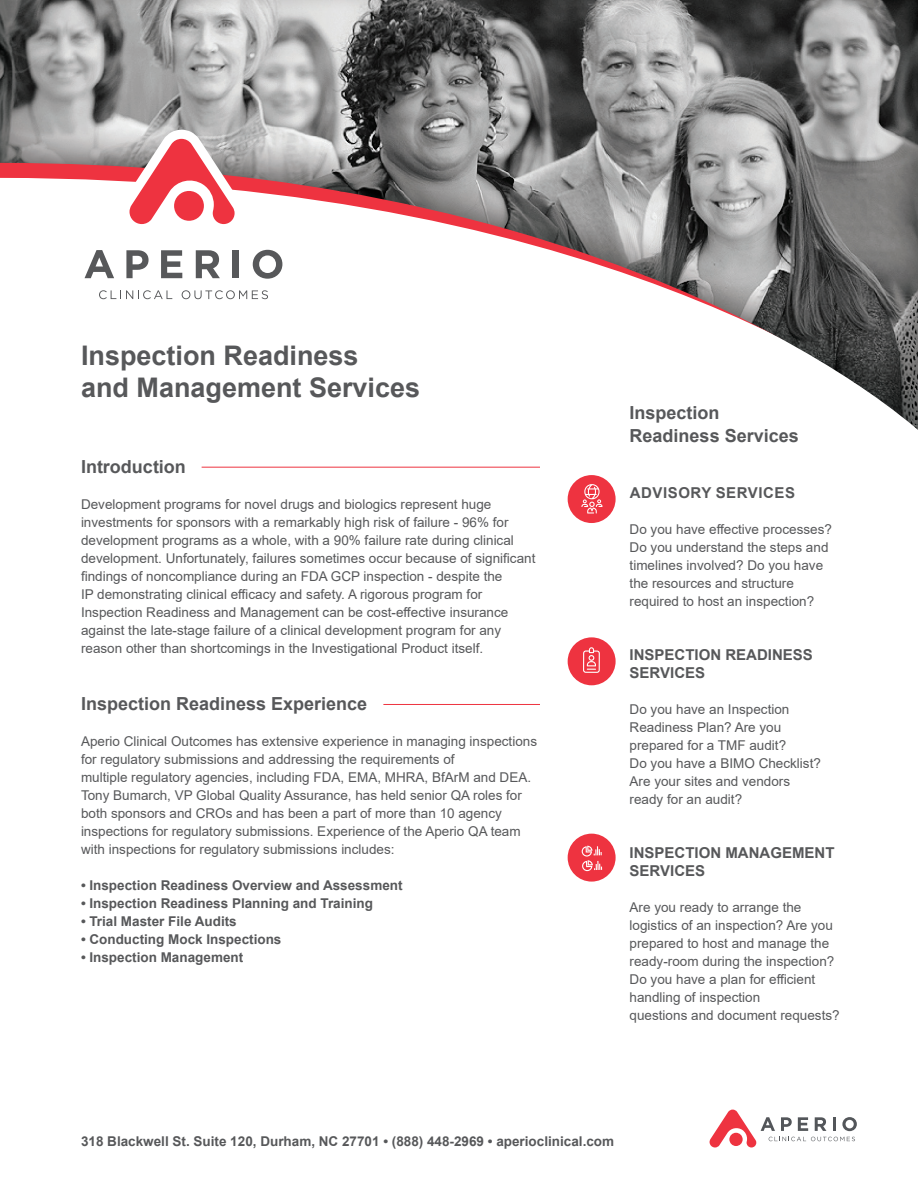
<style>
.page{position:relative;width:918px;height:1188px;background:#fff}
.page>*{position:absolute;margin:0;border:0;box-sizing:border-box;transform-origin:0 0}
.t1{font:700 27px/31.5px "Arial";color:#57585a}
.t2{font:700 18px/22.5px "Arial";color:#57585a}
.t3{font:700 15px/18px "Arial";color:#57585a}
.t4{font:700 15px "Arial";letter-spacing:.035em;color:#57585a}
.t5{font:13.5px/18px "Arial";color:#57585a}
.Aperio_Bullet_Copy{font:700 13.5px "Arial";color:#57585a}
</style>
<div class="page">
<img style="left:0;top:0;width:510px;height:191px">
<img style="left:510px;top:0;width:357px;height:287px">
<img style="left:867px;top:0;width:51px;height:430px">
<img style="left:337px;top:191px;width:173px;height:39px">
<img style="left:672px;top:286px;width:196px;height:49px">
<img style="left:773px;top:334px;width:95px;height:49px">
<img style="left:854px;top:382px;width:14px;height:10px">
<svg style="left:85px;top:250px;width:29px;height:28px"></svg>
<svg style="left:126px;top:250px;width:23px;height:28px"></svg>
<svg style="left:161px;top:250px;width:21px;height:28px"></svg>
<svg style="left:196px;top:250px;width:24px;height:28px"></svg>
<div style="left:233px;top:250px;width:6px;height:28px;background:#57585a"></div>
<svg style="left:253px;top:250px;width:29px;height:29px"></svg>
<svg style="left:99px;top:290px;width:73px;height:9px"></svg>
<svg style="left:182px;top:290px;width:86px;height:9px"></svg>
<svg style="left:120px;top:130px;width:124px;height:95px"></svg>
<div style="left:174px;top:191px;width:30px;height:30px;background:#ee3340;border-radius:50%"></div>
<svg style="left:710px;top:1110px;width:147px;height:37px"></svg>
<div style="left:568px;top:475px;width:48px;height:48px;background:#ee3340;border-radius:50%"></div>
<svg style="left:581px;top:484px;width:22px;height:30px"></svg>
<div style="left:568px;top:637px;width:48px;height:48px;background:#ee3340;border-radius:50%"></div>
<svg style="left:583px;top:647px;width:17px;height:26px"></svg>
<div style="left:568px;top:834px;width:48px;height:48px;background:#ee3340;border-radius:50%"></div>
<svg style="left:582px;top:846px;width:20px;height:25px"></svg>
<hr style="left:202px;top:467px;width:338px;height:1px;background:#ee3340">
<hr style="left:383px;top:704px;width:157px;height:1px;background:#ee3340">
<p class="t1" style="left:81px;top:340px;width:341px">Inspection Readiness<br>and Management Services</p>
<p class="t2" style="left:81px;top:456px;width:106px">Introduction</p>
<p class="t5" style="left:81px;top:495px;width:412px">Development programs for novel drugs and biologics represent huge</p>
<p class="t5" style="left:81px;top:513px;width:429px">investments for sponsors with a remarkably high risk of failure - 96% for</p>
<p class="t5" style="left:81px;top:531px;width:434px">development programs as a whole, with a 90% failure rate during clinical</p>
<p class="t5" style="left:81px;top:549px;width:456px">development. Unfortunately, failures sometimes occur because of significant findings of noncompliance during an FDA GCP inspection - despite the<br>IP demonstrating clinical efficacy and safety. A rigorous program for Inspection Readiness and Management can be cost-effective insurance against the late-stage failure of a clinical development program for any reason other than shortcomings in the Investigational Product itself.</p>
<p class="t2" style="left:81px;top:693px;width:288px">Inspection Readiness Experience</p>
<p class="t5" style="left:81px;top:732px;width:458px">Aperio Clinical Outcomes has extensive experience in managing inspections for regulatory submissions and addressing the requirements of</p>
<p class="t5" style="left:81px;top:768px;width:452px">multiple regulatory agencies, including FDA, EMA, MHRA, BfArM and DEA.<br>Tony Bumarch, VP Global Quality Assurance, has held senior QA roles for</p>
<p class="t5" style="left:81px;top:804px;width:422px">both sponsors and CROs and has been a part of more than 10 agency</p>
<p class="t5" style="left:81px;top:822px;width:441px">inspections for regulatory submissions. Experience of the Aperio QA team</p>
<p class="t5" style="left:81px;top:840px;width:315px">with inspections for regulatory submissions includes:</p>
<p class="Aperio_Bullet_Copy" style="left:81px;top:876px;width:323px">• Inspection Readiness Overview and Assessment</p>
<p class="Aperio_Bullet_Copy" style="left:81px;top:894px;width:294px">• Inspection Readiness Planning and Training</p>
<p class="Aperio_Bullet_Copy" style="left:81px;top:912px;width:157px">• Trial Master File Audits</p>
<p class="Aperio_Bullet_Copy" style="left:81px;top:930px;width:202px">• Conducting Mock Inspections</p>
<p class="Aperio_Bullet_Copy" style="left:81px;top:948px;width:164px">• Inspection Management</p>
<p class="t2" style="left:630px;top:402px;width:171px">Inspection<br>Readiness Services</p>
<p class="t4" style="left:630px;top:482px;width:167px">ADVISORY SERVICES</p>
<p class="t5" style="left:630px;top:520px;width:204px">Do you have effective processes?</p>
<p class="t5" style="left:630px;top:538px;width:200px">Do you understand the steps and</p>
<p class="t5" style="left:630px;top:556px;width:195px">timelines involved? Do you have the resources and structure required to host an inspection?</p>
<p class="t3" style="left:630px;top:646px;width:185px">INSPECTION READINESS<br>SERVICES</p>
<p class="t5" style="left:630px;top:700px;width:193px">Do you have an Inspection<br>Readiness Plan? Are you prepared for a TMF audit?<br>Do you have a BIMO Checklist?<br>Are your sites and vendors ready for an audit?</p>
<p class="t3" style="left:630px;top:844px;width:207px">INSPECTION MANAGEMENT</p>
<p class="t3" style="left:630px;top:862px;width:77px">SERVICES</p>
<p class="t5" style="left:630px;top:898px;width:205px">Are you ready to arrange the logistics of an inspection? Are you prepared to host and manage the</p>
<p class="t5" style="left:630px;top:952px;width:206px">ready-room during the inspection?</p>
<p class="t5" style="left:630px;top:970px;width:187px">Do you have a plan for efficient handling of inspection</p>
<p class="t5" style="left:630px;top:1006px;width:212px">questions and document requests?</p>
<p class="Aperio_Bullet_Copy" style="left:81px;top:1132px;width:535px">318 Blackwell St. Suite 120, Durham, NC 27701 • (888) 448-2969 • aperioclinical.com</p>
</div>
